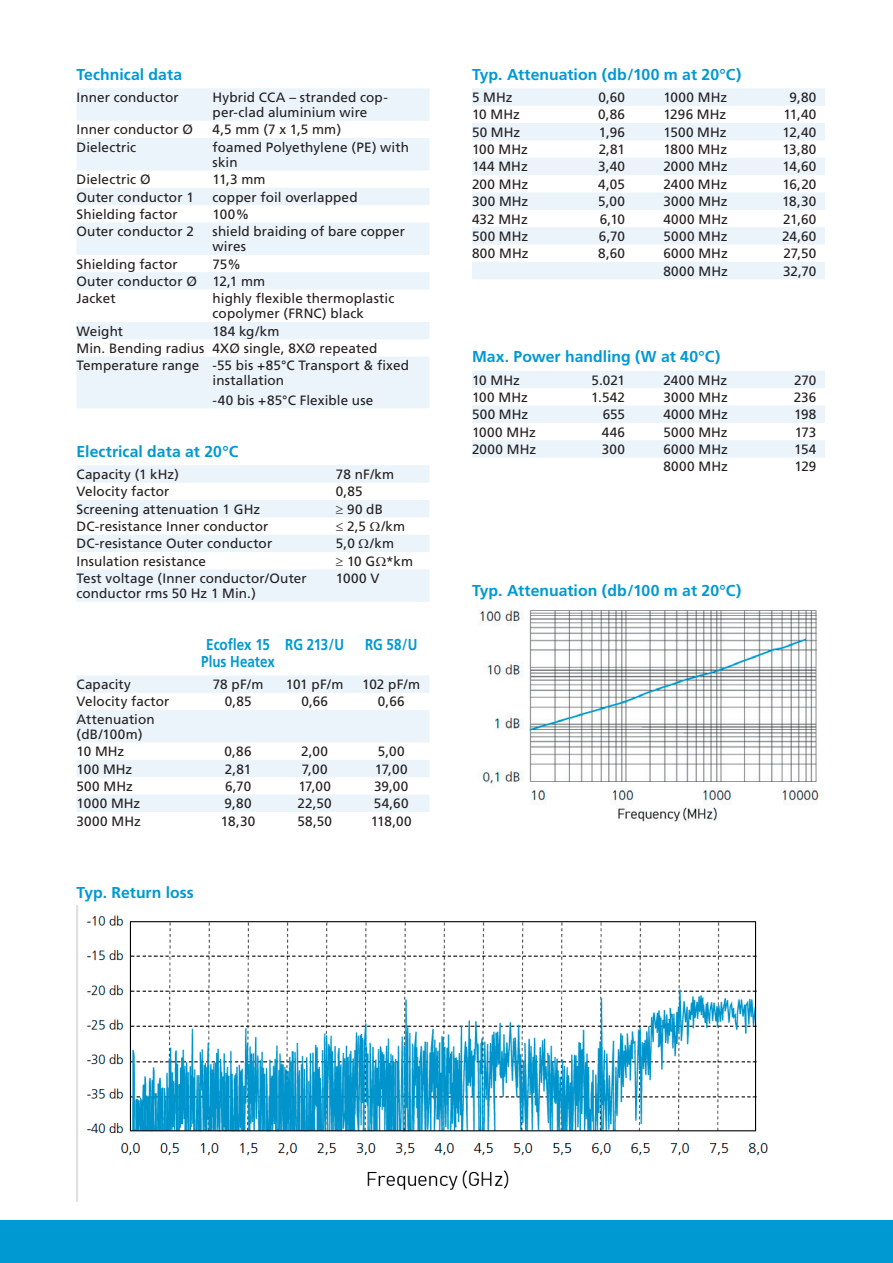
<style>
.page{position:relative;width:893px;height:1263px;background:#fff}
.page>*{position:absolute;margin:0;border:0;box-sizing:border-box;transform-origin:0 0}
.t1{font:700 15.75px "Frutiger";color:#0099d2}
.t2{font:700 15.75px/16.5px "Frutiger";color:#0099d2;text-align:center;scale:.85 1}
.t3{font:13.5px/15px "Frutiger";letter-spacing:.01em;color:#231f20}
</style>
<div class="page">
<div style="left:0;top:1220px;width:893px;height:43px;background:#0099d2"></div>
<svg style="left:77px;top:88px;width:352px;height:320px;fill:#eaf4fa"></svg>
<svg style="left:77px;top:465px;width:352px;height:137px;fill:#eaf4fa"></svg>
<svg style="left:77px;top:675px;width:352px;height:137px;fill:#eaf4fa"></svg>
<svg style="left:472px;top:371px;width:353px;height:87px"></svg>
<svg style="left:472px;top:88px;width:353px;height:191px;fill:#eaf4fa"></svg>
<img style="left:479px;top:609px;width:340px;height:213px">
<img style="left:77px;top:905px;width:691px;height:296px">
<svg style="left:370px;top:522px;width:10px;height:9px"></svg>
<svg style="left:359px;top:539px;width:10px;height:9px"></svg>
<svg style="left:376px;top:556px;width:10px;height:10px"></svg>
<p class="t1" style="left:77px;top:65px;width:107px">Technical data</p>
<p class="t3" style="left:77px;top:90px;width:104px">Inner conductor</p>
<p class="t3" style="left:213px;top:90px;width:177px">Hybrid CCA – stranded cop&shy;per-clad aluminium wire</p>
<p class="t3" style="left:77px;top:122px;width:118px">Inner conductor Ø</p>
<p class="t3" style="left:213px;top:122px;width:130px">4,5 mm (7 x 1,5 mm)</p>
<p class="t3" style="left:77px;top:140px;width:61px">Dielectric</p>
<p class="t3" style="left:213px;top:140px;width:198px">foamed Polyethylene (PE) with skin</p>
<p class="t3" style="left:77px;top:172px;width:75px">Dielectric Ø</p>
<p class="t3" style="left:213px;top:172px;width:54px">11,3 mm</p>
<p class="t3" style="left:77px;top:189px;width:119px">Outer conductor 1</p>
<p class="t3" style="left:213px;top:189px;width:146px">copper foil overlapped</p>
<p class="t3" style="left:77px;top:207px;width:103px">Shielding factor</p>
<p class="t3" style="left:213px;top:207px;width:38px">100%</p>
<p class="t3" style="left:77px;top:224px;width:119px">Outer conductor 2</p>
<p class="t3" style="left:213px;top:224px;width:194px">shield braiding of bare copper wires</p>
<p class="t3" style="left:77px;top:256px;width:103px">Shielding factor</p>
<p class="t3" style="left:77px;top:255px;width:190px;line-height:17.4px;text-indent:136px">75%<br>Outer conductor Ø 12,1 mm<br>Jacket</p>
<p class="t3" style="left:213px;top:291px;width:183px">highly flexible thermoplastic copolymer (FRNC) black</p>
<p class="t3" style="left:77px;top:323px;width:48px">Weight</p>
<p class="t3" style="left:77px;top:322px;width:334px;line-height:17.4px;text-indent:136px">184 kg/km<br>Min. Bending radius 4XØ single, 8XØ repeated<br>Temperature range -55 bis +85°C Transport &amp; fixed</p>
<p class="t3" style="left:213px;top:371px;width:162px;line-height:19.2px">installation<br>-40 bis +85°C Flexible use</p>
<p class="t1" style="left:77px;top:442px;width:163px">Electrical data at 20°C</p>
<p class="t3" style="left:77px;top:467px;width:104px">Capacity (1 kHz)</p>
<p class="t3" style="left:336px;top:467px;width:60px">78 nF/km</p>
<p class="t3" style="left:77px;top:484px;width:94px">Velocity factor</p>
<p class="t3" style="left:336px;top:484px;width:28px">0,85</p>
<p class="t3" style="left:77px;top:502px;width:185px">Screening attenuation 1 GHz</p>
<p class="t3" style="left:336px;top:502px;width:49px">≥ 90 dB</p>
<p class="t3" style="left:77px;top:519px;width:193px">DC-resistance Inner conductor</p>
<p class="t3" style="left:336px;top:519px;width:71px">≤ 2,5 /km</p>
<p class="t3" style="left:77px;top:536px;width:197px">DC-resistance Outer conductor</p>
<p class="t3" style="left:336px;top:536px;width:60px">5,0 /km</p>
<p class="t3" style="left:77px;top:554px;width:131px">Insulation resistance</p>
<p class="t3" style="left:336px;top:554px;width:79px">≥ 10 G *km</p>
<p class="t3" style="left:77px;top:571px;width:232px">Test voltage (Inner conductor/Outer conductor rms 50 Hz 1 Min.)</p>
<p class="t3" style="left:336px;top:571px;width:45px">1000 V</p>
<p class="t2" style="left:201px;top:637px;width:88px">Ecoflex 15<br>Plus Heatex</p>
<p class="t2" style="left:285px;top:637px;width:71px">RG 213/U</p>
<p class="t2" style="left:365px;top:637px;width:63px">RG 58/U</p>
<p class="t3" style="left:77px;top:677px;width:56px">Capacity</p>
<p class="t3" style="left:213px;top:677px;width:52px">78 pF/m</p>
<p class="t3" style="left:286px;top:677px;width:59px">101 pF/m</p>
<p class="t3" style="left:362px;top:677px;width:60px">102 pF/m</p>
<p class="t3" style="left:77px;top:694px;width:94px">Velocity factor</p>
<p class="t3" style="left:225px;top:694px;width:28px">0,85</p>
<p class="t3" style="left:301px;top:694px;width:28px">0,66</p>
<p class="t3" style="left:378px;top:694px;width:28px">0,66</p>
<p class="t3" style="left:77px;top:712px;width:80px">Attenuation (dB/100m)</p>
<p class="t3" style="left:77px;top:744px;width:49px">10 MHz</p>
<p class="t3" style="left:225px;top:744px;width:29px">0,86</p>
<p class="t3" style="left:301px;top:744px;width:28px">2,00</p>
<p class="t3" style="left:378px;top:744px;width:28px">5,00</p>
<p class="t3" style="left:77px;top:761px;width:57px">100 MHz</p>
<p class="t3" style="left:225px;top:761px;width:28px">2,81</p>
<p class="t3" style="left:302px;top:761px;width:27px">7,00</p>
<p class="t3" style="left:375px;top:761px;width:34px">17,00</p>
<p class="t3" style="left:77px;top:779px;width:58px">500 MHz</p>
<p class="t3" style="left:225px;top:779px;width:28px">6,70</p>
<p class="t3" style="left:298px;top:779px;width:34px">17,00</p>
<p class="t3" style="left:374px;top:779px;width:36px">39,00</p>
<p class="t3" style="left:77px;top:796px;width:65px">1000 MHz</p>
<p class="t3" style="left:225px;top:796px;width:28px">9,80</p>
<p class="t3" style="left:298px;top:796px;width:36px">22,50</p>
<p class="t3" style="left:374px;top:796px;width:36px">54,60</p>
<p class="t3" style="left:77px;top:813px;width:66px">3000 MHz</p>
<p class="t3" style="left:221px;top:813px;width:36px">18,30</p>
<p class="t3" style="left:297px;top:813px;width:36px">58,50</p>
<p class="t3" style="left:371px;top:813px;width:42px">118,00</p>
<p class="t1" style="left:77px;top:883px;width:119px">Typ. Return loss</p>
<p class="t1" style="left:472px;top:65px;width:271px">Typ. Attenuation (db/100 m at 20°C)</p>
<p class="t3" style="left:472px;top:90px;width:42px">5 MHz</p>
<p class="t3" style="left:598px;top:90px;width:28px">0,60</p>
<p class="t3" style="left:663px;top:90px;width:65px">1000 MHz</p>
<p class="t3" style="left:789px;top:90px;width:28px">9,80</p>
<p class="t3" style="left:472px;top:107px;width:49px">10 MHz</p>
<p class="t3" style="left:598px;top:107px;width:29px">0,86</p>
<p class="t3" style="left:663px;top:107px;width:64px">1296 MHz</p>
<p class="t3" style="left:783px;top:107px;width:34px">11,40</p>
<p class="t3" style="left:472px;top:125px;width:50px">50 MHz</p>
<p class="t3" style="left:599px;top:125px;width:28px">1,96</p>
<p class="t3" style="left:663px;top:125px;width:65px">1500 MHz</p>
<p class="t3" style="left:783px;top:125px;width:35px">12,40</p>
<p class="t3" style="left:472px;top:142px;width:57px">100 MHz</p>
<p class="t3" style="left:599px;top:142px;width:28px">2,81</p>
<p class="t3" style="left:663px;top:142px;width:65px">1800 MHz</p>
<p class="t3" style="left:782px;top:142px;width:35px">13,80</p>
<p class="t3" style="left:472px;top:159px;width:57px">144 MHz</p>
<p class="t3" style="left:598px;top:159px;width:29px">3,40</p>
<p class="t3" style="left:663px;top:159px;width:66px">2000 MHz</p>
<p class="t3" style="left:782px;top:159px;width:35px">14,60</p>
<p class="t3" style="left:472px;top:177px;width:58px">200 MHz</p>
<p class="t3" style="left:598px;top:177px;width:28px">4,05</p>
<p class="t3" style="left:663px;top:177px;width:65px">2400 MHz</p>
<p class="t3" style="left:782px;top:177px;width:36px">16,20</p>
<p class="t3" style="left:472px;top:194px;width:58px">300 MHz</p>
<p class="t3" style="left:598px;top:194px;width:28px">5,00</p>
<p class="t3" style="left:663px;top:194px;width:66px">3000 MHz</p>
<p class="t3" style="left:782px;top:194px;width:36px">18,30</p>
<p class="t3" style="left:472px;top:211px;width:57px">432 MHz</p>
<p class="t3" style="left:600px;top:211px;width:27px">6,10</p>
<p class="t3" style="left:663px;top:211px;width:66px">4000 MHz</p>
<p class="t3" style="left:783px;top:211px;width:35px">21,60</p>
<p class="t3" style="left:472px;top:229px;width:58px">500 MHz</p>
<p class="t3" style="left:599px;top:229px;width:28px">6,70</p>
<p class="t3" style="left:663px;top:229px;width:66px">5000 MHz</p>
<p class="t3" style="left:782px;top:229px;width:36px">24,60</p>
<p class="t3" style="left:472px;top:246px;width:58px">800 MHz</p>
<p class="t3" style="left:598px;top:246px;width:28px">8,60</p>
<p class="t3" style="left:663px;top:246px;width:66px">6000 MHz</p>
<p class="t3" style="left:783px;top:246px;width:34px">27,50</p>
<p class="t3" style="left:663px;top:263px;width:66px">8000 MHz</p>
<p class="t3" style="left:783px;top:263px;width:35px">32,70</p>
<p class="t1" style="left:472px;top:348px;width:250px">Max. Power handling (W at 40°C)</p>
<p class="t3" style="left:472px;top:372px;width:49px">10 MHz</p>
<p class="t3" style="left:591px;top:372px;width:35px">5.021</p>
<p class="t3" style="left:663px;top:372px;width:65px">2400 MHz</p>
<p class="t3" style="left:794px;top:372px;width:24px">270</p>
<p class="t3" style="left:472px;top:390px;width:57px">100 MHz</p>
<p class="t3" style="left:591px;top:390px;width:36px">1.542</p>
<p class="t3" style="left:663px;top:390px;width:66px">3000 MHz</p>
<p class="t3" style="left:794px;top:390px;width:24px">236</p>
<p class="t3" style="left:472px;top:407px;width:58px">500 MHz</p>
<p class="t3" style="left:603px;top:407px;width:24px">655</p>
<p class="t3" style="left:663px;top:407px;width:66px">4000 MHz</p>
<p class="t3" style="left:794px;top:407px;width:24px">198</p>
<p class="t3" style="left:472px;top:424px;width:65px">1000 MHz</p>
<p class="t3" style="left:602px;top:424px;width:25px">446</p>
<p class="t3" style="left:663px;top:424px;width:66px">5000 MHz</p>
<p class="t3" style="left:795px;top:424px;width:23px">173</p>
<p class="t3" style="left:472px;top:442px;width:66px">2000 MHz</p>
<p class="t3" style="left:602px;top:442px;width:25px">300</p>
<p class="t3" style="left:663px;top:442px;width:66px">6000 MHz</p>
<p class="t3" style="left:794px;top:442px;width:24px">154</p>
<p class="t3" style="left:663px;top:459px;width:66px">8000 MHz</p>
<p class="t3" style="left:794px;top:459px;width:23px">129</p>
<p class="t1" style="left:472px;top:581px;width:271px">Typ. Attenuation (db/100 m at 20°C)</p>
</div>
